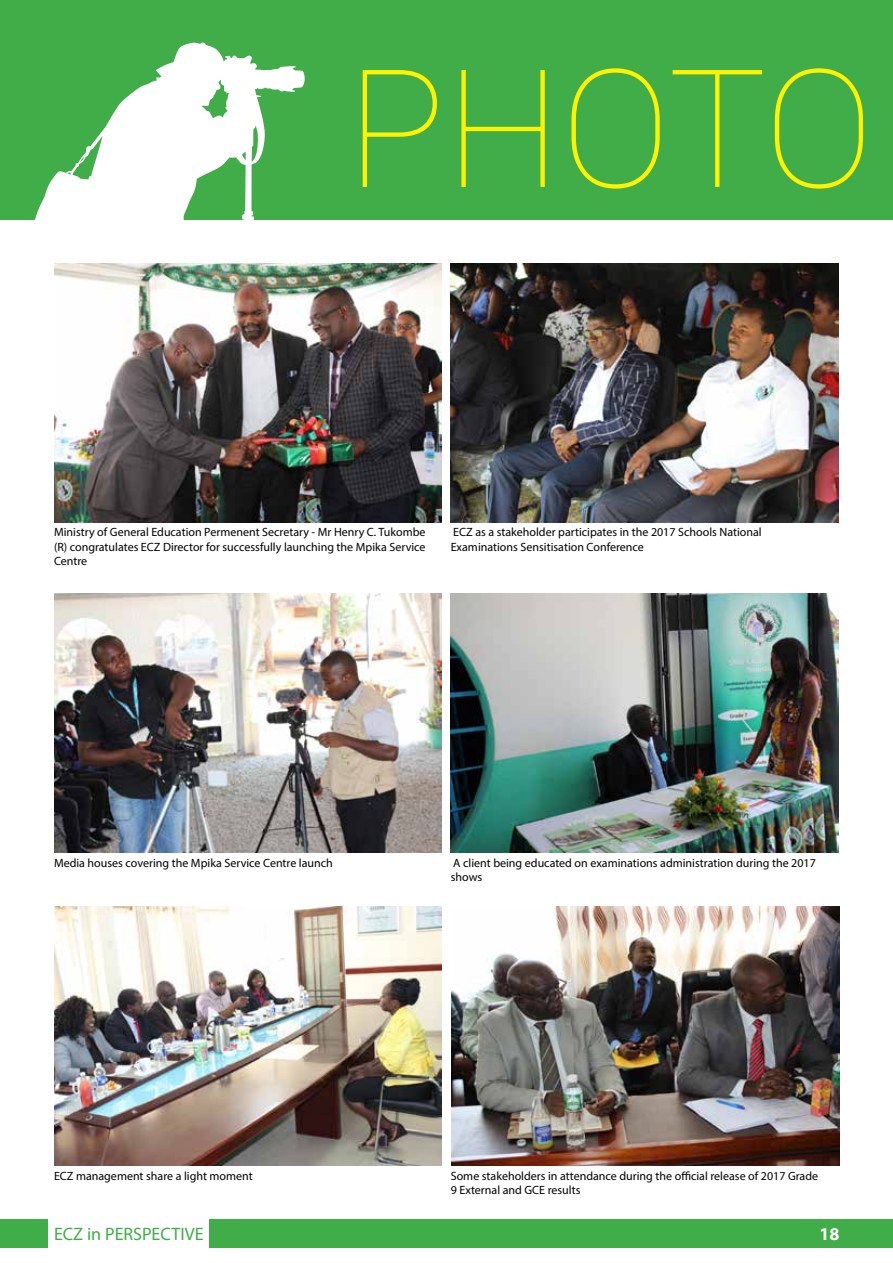
<style>
.page{position:relative;width:893px;height:1263px;background:#fff}
.page>*{position:absolute;margin:0;border:0;box-sizing:border-box;transform-origin:0 0}
.t1{font:18px "Myriad Pro";color:#41ad49}
.t2{font:700 18px "Myriad Pro";color:#fff}
.t3{font:12px/14.4px "Myriad Pro";color:#000}
</style>
<div class="page">
<div style="left:0;top:1220px;width:48px;height:28px;background:#41ad49"></div>
<div style="left:209px;top:1220px;width:684px;height:28px;background:#41ad49"></div>
<div style="left:0;top:0;width:893px;height:219px;background:#41ad49"></div>
<svg style="left:34px;top:42px;width:271px;height:222px;fill:#fff"></svg>
<svg style="left:363px;top:68px;width:500px;height:121px"></svg>
<img style="left:54px;top:264px;width:388px;height:258px">
<img style="left:451px;top:264px;width:387px;height:258px">
<img style="left:54px;top:593px;width:388px;height:259px">
<img style="left:451px;top:593px;width:387px;height:259px">
<img style="left:54px;top:907px;width:388px;height:258px">
<img style="left:452px;top:907px;width:388px;height:258px">
<p class="t3" style="left:54px;top:525px;width:373px;text-align:justify">Ministry of General Education Permenent Secretary - Mr Henry C. Tukombe (R) congratulates ECZ Director for successfully launching the Mpika Service Centre</p>
<p class="t3" style="left:451px;top:525px;width:312px">ECZ as a stakeholder participates in the 2017 Schools National<br>Examinations Sensitisation Conference</p>
<p class="t3" style="left:54px;top:855px;width:280px">Media houses covering the Mpika Service Centre launch</p>
<p class="t3" style="left:54px;top:1168px;width:200px">ECZ management share a light moment</p>
<p class="t3" style="left:451px;top:855px;width:367px">A client being educated on examinations administration during the 2017 shows</p>
<p class="t3" style="left:451px;top:1168px;width:369px">Some stakeholders in attendance during the official release of 2017 Grade<br>9 External and GCE results</p>
<h1 class="t1" style="left:54px;top:1222px;width:151px">ECZ in PERSPECTIVE</h1>
<h1 class="t2" style="left:819px;top:1222px;width:21px">18</h1>
</div>
